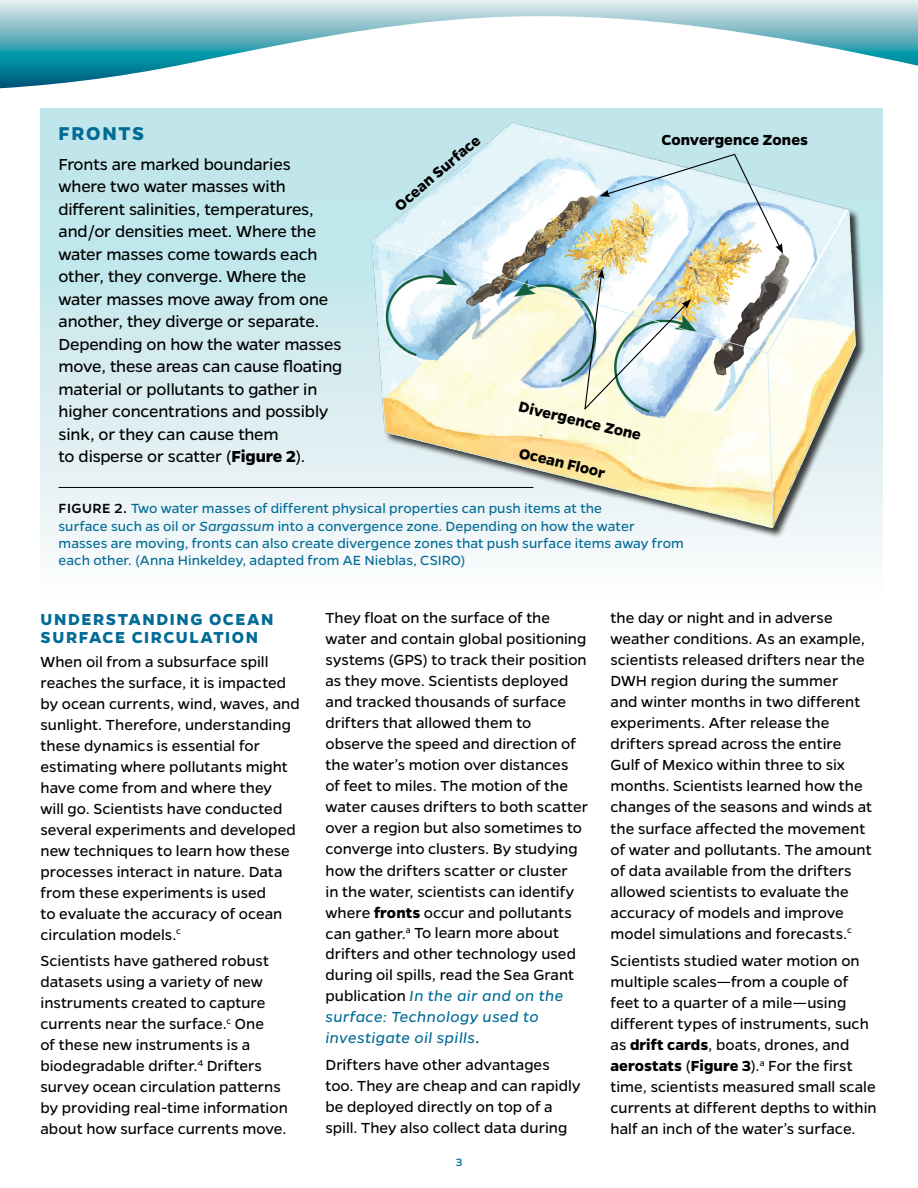
<style>
.page{position:relative;width:918px;height:1188px;background:#fff}
.page>*{position:absolute;margin:0;border:0;box-sizing:border-box;transform-origin:0 0}
.t1{font:700 21px "Gentona";letter-spacing:.085em;color:#026c96}
.t2{font:18px/22.5px "Gentona";letter-spacing:-.01em;color:#000}
.t3{font:700 18px/18px "Gentona";letter-spacing:.085em;color:#026c96}
.t4{font:16.5px/21px "Gentona";color:#000}
.t5{font:700 16.5px "Gentona";letter-spacing:.005em;color:#000}
.t6{font:15px/17.2px "Gentona";letter-spacing:.005em;color:#026c96}
.t7{font:500 12px "Gentona";color:#026c96}
.s1{font-weight:700}
.s2{font-weight:500;color:#000}
.s3{font-style:italic}
.s4{font-style:italic;color:#026c96}
</style>
<div class="page">
<svg style="left:0;top:0;width:918px;height:126px"></svg>
<div style="left:40px;top:108px;width:842px;height:486px;background:linear-gradient(to bottom,#b3e2e8,#f6f8f9)"></div>
<img style="left:359px;top:108px;width:516px;height:447px">
<hr style="left:58px;top:487px;width:476px;height:1px;background:#000">
<svg style="left:600px;top:152px;width:183px;height:102px"></svg>
<img style="left:583px;top:269px;width:108px;height:142px">
<p class="t1" style="left:59px;top:122px;width:87px">FRONTS</p>
<p class="t2" style="left:58px;top:153px;width:285px">Fronts are marked boundaries where two water masses with different salinities, temperatures, and/or densities meet. Where the water masses come towards each other, they converge. Where the water masses move away from one another, they diverge or separate.<br>Depending on how the water masses move, these areas can cause floating material or pollutants to gather in higher concentrations and possibly sink, or they can cause them<br>to disperse or scatter (<span class="s1">Figure 2</span>).</p>
<p class="t6" style="left:59px;top:500px;width:627px"><span class="s2">FIGURE 2.</span> Two water masses of different physical properties can push items at the<br>surface such as oil or <span class="s3">Sargassum</span> into a convergence zone. Depending on how the water masses are moving, fronts can also create divergence zones that push surface items away from each other. (Anna Hinkeldey, adapted from AE Nieblas, CSIRO)</p>
<p class="t5" style="left:662px;top:130px;width:148px">Convergence Zones</p>
<p class="t5" style="left:390px;top:200px;width:109px;rotate:-40deg">Ocean Surface</p>
<p class="t5" style="left:521px;top:397px;width:127px;rotate:13deg">Divergence Zone</p>
<p class="t5" style="left:521px;top:444px;width:90px;rotate:13deg">Ocean Floor</p>
<p class="t3" style="left:41px;top:610px;width:235px">UNDERSTANDING OCEAN<br>SURFACE CIRCULATION</p>
<p class="t4" style="left:40px;top:651px;width:261px">When oil from a subsurface spill reaches the surface, it is impacted by ocean currents, wind, waves, and sunlight. Therefore, understanding these dynamics is essential for estimating where pollutants might have come from and where they<br>will go. Scientists have conducted several experiments and developed new techniques to learn how these processes interact in nature. Data from these experiments is used<br>to evaluate the accuracy of ocean circulation models.<sup>c</sup></p>
<p class="t4" style="left:40px;top:950px;width:249px">Scientists have gathered robust datasets using a variety of new instruments created to capture currents near the surface.<sup>c</sup> One<br>of these new instruments is a biodegradable drifter.<sup>4</sup> Drifters survey ocean circulation patterns by providing real-time information about how surface currents move.</p>
<p class="t4" style="left:325px;top:608px;width:264px">They float on the surface of the water and contain global positioning systems (GPS) to track their position as they move. Scientists deployed and tracked thousands of surface drifters that allowed them to observe the speed and direction of the water’s motion over distances<br>of feet to miles. The motion of the water causes drifters to both scatter over a region but also sometimes to converge into clusters. By studying how the drifters scatter or cluster<br>in the water, scientists can identify where <span class="s1">fronts</span> occur and pollutants can gather.<sup>a</sup> To learn more about drifters and other technology used during oil spills, read the Sea Grant publication <span class="s4">In the air and on the surface: Technology used to investigate oil spills</span><span class="s3">.</span></p>
<p class="t4" style="left:326px;top:1054px;width:256px">Drifters have other advantages too. They are cheap and can rapidly be deployed directly on top of a spill. They also collect data during</p>
<p class="t7" style="left:456px;top:1155px;width:8px">3</p>
<p class="t4" style="left:611px;top:608px;width:263px">the day or night and in adverse weather conditions. As an example, scientists released drifters near the DWH region during the summer<br>and winter months in two different experiments. After release the drifters spread across the entire Gulf of Mexico within three to six months. Scientists learned how the changes of the seasons and winds at the surface affected the movement of water and pollutants. The amount of data available from the drifters allowed scientists to evaluate the accuracy of models and improve model simulations and forecasts.<sup>c</sup></p>
<p class="t4" style="left:611px;top:950px;width:268px">Scientists studied water motion on multiple scales—from a couple of feet to a quarter of a mile—using different types of instruments, such as <span class="s1">drift cards</span>, boats, drones, and <span class="s1">aerostats</span> (<span class="s1">Figure 3</span>).<sup>a</sup> For the first time, scientists measured small scale currents at different depths to within half an inch of the water’s surface.</p>
</div>
